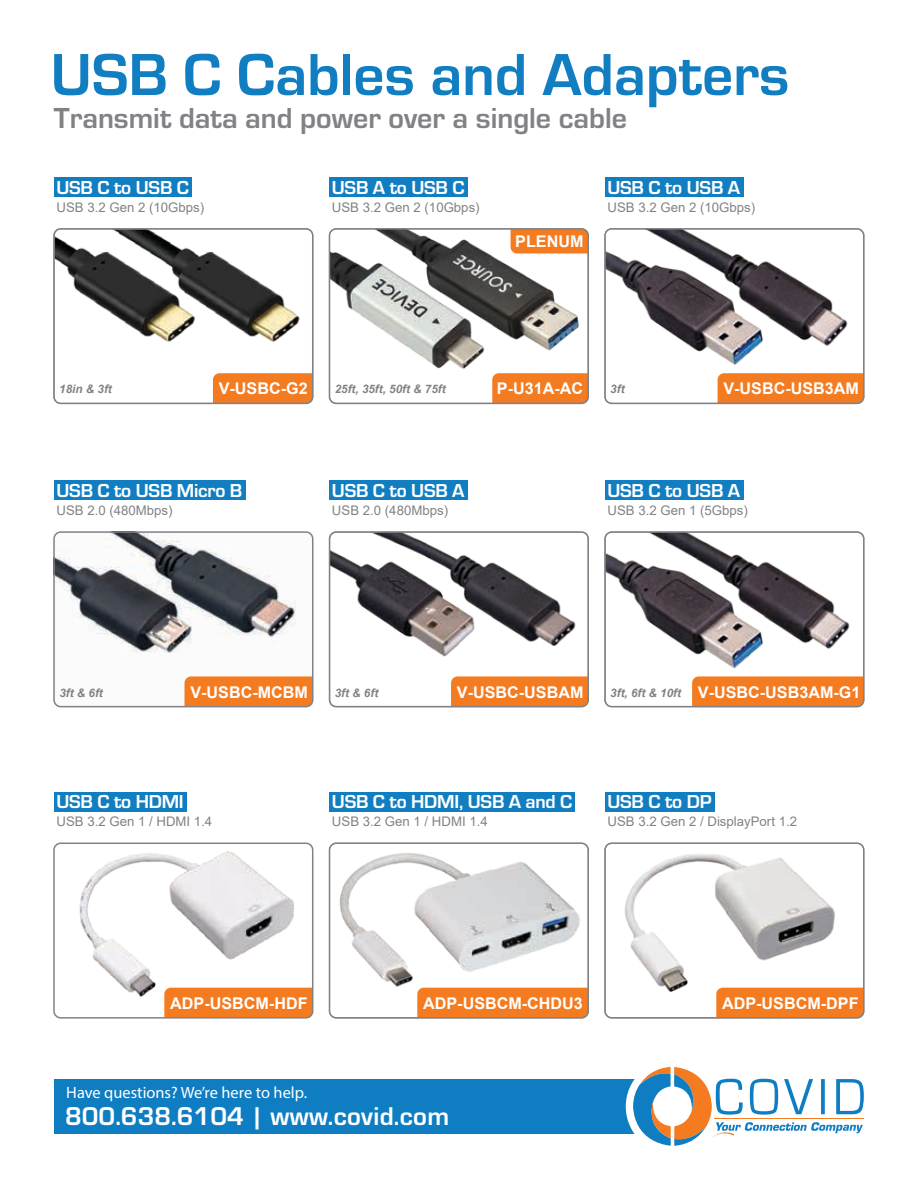
<style>
.page{position:relative;width:918px;height:1188px;background:#fff}
.page>*{position:absolute;margin:0;border:0;box-sizing:border-box;transform-origin:0 0}
.t1{font:700 61.35px "Eurostile";color:#117ec2}
.t2{font:700 30px "Eurostile";color:#808285}
.t3{font:700 26.7px "Eurostile";letter-spacing:.01em;color:#fff}
.t4{font:700 19.5px "Eurostile";letter-spacing:-.01em;color:#fff}
.t5{font:16.35px "Myriad Pro";color:#fff}
.t6{font:700 16.2px "Arial";color:#fff}
.t7{font:13.2px "Arial";color:#808285}
.t8{font:italic 700 11.7px "Arial";color:#808285}
.s1{font-style:italic;font-size:11.7px;color:#808285}
</style>
<div class="page">
<div style="left:54px;top:1079px;width:610px;height:55px;background:#0e7dc2"></div>
<div style="left:626px;top:1059px;width:94px;height:95px;background:#fff;border-radius:50%"></div>
<svg style="left:633px;top:1067px;width:231px;height:79px"></svg>
<svg style="left:164px;top:1010px;width:149px;height:6px"></svg>
<img style="left:79px;top:851px;width:231px;height:159px">
<div style="left:53px;top:843px;width:260px;height:176px;border:2px solid #808285;border-radius:7px"></div>
<img style="left:332px;top:853px;width:254px;height:163px">
<div style="left:329px;top:843px;width:260px;height:176px;border:2px solid #808285;border-radius:7px"></div>
<img style="left:607px;top:854px;width:255px;height:162px">
<div style="left:604px;top:843px;width:261px;height:176px;border:2px solid #808285;border-radius:7px"></div>
<div style="left:54px;top:792px;width:132px;height:19px;background:#117ec2"></div>
<div style="left:330px;top:792px;width:245px;height:19px;background:#117ec2"></div>
<div style="left:605px;top:792px;width:110px;height:19px;background:#117ec2"></div>
<svg style="left:692px;top:701px;width:170px;height:3px"></svg>
<img style="left:56px;top:534px;width:257px;height:173px">
<img style="left:607px;top:534px;width:255px;height:167px">
<div style="left:604px;top:531px;width:261px;height:176px;border:2px solid #808285;border-radius:7px"></div>
<img style="left:332px;top:534px;width:254px;height:170px">
<div style="left:329px;top:531px;width:260px;height:176px;border:2px solid #808285;border-radius:7px"></div>
<div style="left:54px;top:481px;width:191px;height:19px;background:#117ec2"></div>
<div style="left:330px;top:481px;width:138px;height:19px;background:#117ec2"></div>
<div style="left:605px;top:481px;width:139px;height:19px;background:#117ec2"></div>
<div style="left:185px;top:676px;width:128px;height:31px;background:#f47b20"></div>
<div style="left:53px;top:531px;width:260px;height:176px;border:2px solid #808285;border-radius:7px"></div>
<div style="left:54px;top:178px;width:138px;height:19px;background:#117ec2"></div>
<img style="left:56px;top:231px;width:257px;height:170px">
<div style="left:53px;top:228px;width:260px;height:176px;border:2px solid #808285;border-radius:7px"></div>
<img style="left:607px;top:231px;width:255px;height:170px">
<div style="left:604px;top:228px;width:261px;height:176px;border:2px solid #808285;border-radius:7px"></div>
<img style="left:329px;top:231px;width:257px;height:170px">
<div style="left:329px;top:228px;width:260px;height:176px;border:2px solid #808285;border-radius:7px"></div>
<div style="left:329px;top:178px;width:139px;height:19px;background:#117ec2"></div>
<div style="left:605px;top:178px;width:139px;height:19px;background:#117ec2"></div>
<h1 class="t1" style="left:51px;top:31px;width:740px">USB C Cables and Adapters</h1>
<h2 class="t2" style="left:54px;top:97px;width:575px">Transmit data and power over a single cable</h2>
<h3 class="t4" style="left:56px;top:173px;width:134px">USB C to USB C</h3>
<p class="t7" style="left:57px;top:198px;width:149px">USB 3.2 Gen 2 (10Gbps)</p>
<h3 class="t4" style="left:332px;top:173px;width:134px">USB A to USB C</h3>
<p class="t7" style="left:332px;top:198px;width:149px">USB 3.2 Gen 2 (10Gbps)</p>
<p class="t6" style="left:515px;top:230px;width:70px">PLENUM</p>
<h3 class="t4" style="left:607px;top:173px;width:134px">USB C to USB A</h3>
<p class="t7" style="left:607px;top:198px;width:149px">USB 3.2 Gen 2 (10Gbps)</p>
<p class="t6" style="left:219px;top:377px;width:90px">V-USBC-G2</p>
<p class="t6" style="left:497px;top:377px;width:88px">P-U31A-AC</p>
<p class="t6" style="left:723px;top:377px;width:137px">V-USBC-USB3AM</p>
<p class="t8" style="left:59px;top:381px;width:54px">18in &amp; 3ft</p>
<p class="t8" style="left:335px;top:381px;width:112px">25ft, 35ft, 50ft &amp; 75ft</p>
<p class="t8" style="left:610px;top:381px;width:16px">3ft</p>
<h3 class="t4" style="left:56px;top:476px;width:187px">USB C to USB Micro B</h3>
<p class="t7" style="left:57px;top:501px;width:118px">USB 2.0 (480Mbps)</p>
<h3 class="t4" style="left:332px;top:476px;width:134px">USB C to USB A</h3>
<p class="t7" style="left:332px;top:501px;width:118px">USB 2.0 (480Mbps)</p>
<h3 class="t4" style="left:607px;top:476px;width:134px">USB C to USB A</h3>
<p class="t7" style="left:608px;top:501px;width:142px">USB 3.2 Gen 1 (5Gbps)</p>
<p class="t8" style="left:59px;top:685px;width:45px">3ft &amp; 6ft</p>
<p class="t6" style="left:190px;top:680px;width:119px">V-USBC-MCBM</p>
<p class="t8" style="left:335px;top:685px;width:45px">3ft &amp; 6ft</p>
<p class="t6" style="left:457px;top:680px;width:128px">V-USBC-USBAM</p>
<p class="t6" style="left:610px;top:680px;width:252px"><span class="s1">3ft, 6ft &amp; 10ft</span> V-USBC-USB3AM-G1</p>
<h3 class="t4" style="left:56px;top:788px;width:129px">USB C to HDMI</h3>
<p class="t7" style="left:57px;top:812px;width:157px">USB 3.2 Gen 1 / HDMI 1.4</p>
<h3 class="t4" style="left:332px;top:788px;width:242px">USB C to HDMI, USB A and C</h3>
<p class="t7" style="left:332px;top:812px;width:157px">USB 3.2 Gen 1 / HDMI 1.4</p>
<h3 class="t4" style="left:607px;top:788px;width:106px">USB C to DP</h3>
<p class="t7" style="left:607px;top:812px;width:191px">USB 3.2 Gen 2 / DisplayPort 1.2</p>
<p class="t6" style="left:170px;top:991px;width:139px">ADP-USBCM-HDF</p>
<p class="t6" style="left:423px;top:991px;width:161px">ADP-USBCM-CHDU3</p>
<p class="t6" style="left:722px;top:991px;width:138px">ADP-USBCM-DPF</p>
<p class="t5" style="left:66px;top:1082px;width:242px">Have questions? We’re here to help.</p>
<h3 class="t3" style="left:65px;top:1097px;width:386px">800.638.6104 | www.covid.com</h3>
</div>
